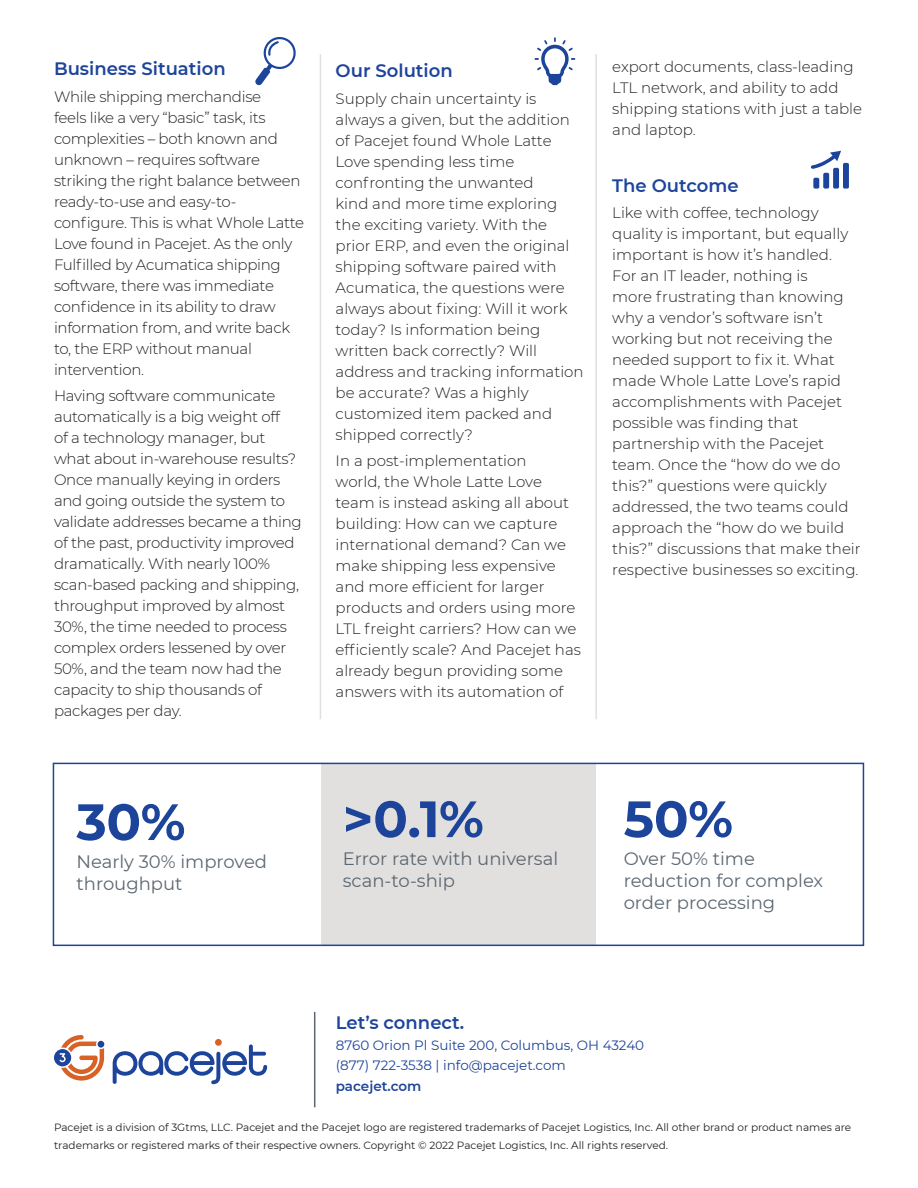
<style>
.page{position:relative;width:918px;height:1188px;background:#fff}
.page>*{position:absolute;margin:0;border:0;box-sizing:border-box;transform-origin:0 0}
.t1{font:700 51px "Montserrat";color:#1d449b}
.t2{font:18px/21.6px "Montserrat";color:#5c6771}
.t3{font:600 18px "Montserrat";color:#1d449b}
.t4{font:300 15px/21px "Montserrat";color:#231f20}
.t5{font:300 15px/21px "Montserrat";letter-spacing:-.02em;color:#231f20}
.t6{font:13.5px/19.5px "Montserrat";color:#1d449b}
.t7{font:600 13.5px "Montserrat";color:#1d449b}
.t8{font:10.5px/18px "Montserrat";color:#231f20}
</style>
<div class="page">
<hr style="left:314px;top:1012px;width:1px;height:95px;background:#5c6771">
<svg style="left:113px;top:1044px;width:154px;height:40px"></svg>
<div style="left:215px;top:1039px;width:7px;height:7px;background:#d86126;border-radius:50%"></div>
<svg style="left:54px;top:1035px;width:50px;height:46px"></svg>
<hr style="left:595px;top:54px;width:2px;height:665px;background:#e2e0df">
<hr style="left:320px;top:54px;width:1px;height:665px;background:#e2e0df">
<svg style="left:811px;top:150px;width:38px;height:39px"></svg>
<svg style="left:535px;top:37px;width:40px;height:48px"></svg>
<svg style="left:255px;top:37px;width:41px;height:48px"></svg>
<div style="left:321px;top:764px;width:275px;height:181px;background:#e2e0df"></div>
<div style="left:53px;top:763px;width:811px;height:183px;border:2px solid #1d449b"></div>
<p class="t3" style="left:54px;top:56px;width:173px">Business Situation</p>
<p class="t5" style="left:54px;top:86px;width:252px">While shipping merchandise<br>feels like a very “basic” task, its complexities – both known and unknown – requires software striking the right balance between ready-to-use and easy-to&shy;configure. This is what Whole Latte<br>Love found in Pacejet. As the only<br>Fulfilled by Acumatica shipping software, there was immediate confidence in its ability to draw information from, and write back to, the ERP without manual intervention.</p>
<p class="t5" style="left:54px;top:385px;width:249px">Having software communicate automatically is a big weight off<br>of a technology manager, but what about in-warehouse results?<br>Once manually keying in orders and going outside the system to validate addresses became a thing of the past, productivity improved dramatically. With nearly 100% scan-based packing and shipping, throughput improved by almost<br>30%, the time needed to process complex orders lessened by over<br>50%, and the team now had the capacity to ship thousands of packages per day.</p>
<p class="t3" style="left:336px;top:58px;width:119px">Our Solution</p>
<p class="t4" style="left:336px;top:87px;width:250px">Supply chain uncertainty is always a given, but the addition of Pacejet found Whole Latte<br>Love spending less time confronting the unwanted<br>kind and more time exploring the exciting variety. With the prior ERP, and even the original shipping software paired with<br>Acumatica, the questions were always about fixing: Will it work today? Is information being written back correctly? Will address and tracking information be accurate? Was a highly customized item packed and shipped correctly?</p>
<p class="t4" style="left:336px;top:450px;width:247px">In a post-implementation<br>world, the Whole Latte Love team is instead asking all about building: How can we capture international demand? Can we make shipping less expensive and more efficient for larger products and orders using more<br>LTL freight carriers? How can we efficiently scale? And Pacejet has already begun providing some answers with its automation of</p>
<p class="t4" style="left:612px;top:55px;width:251px">export documents, class-leading<br>LTL network, and ability to add shipping stations with just a table and laptop.</p>
<p class="t3" style="left:612px;top:172px;width:128px">The Outcome</p>
<p class="t4" style="left:612px;top:202px;width:250px">Like with coffee, technology quality is important, but equally important is how it’s handled.<br>For an IT leader, nothing is<br>more frustrating than knowing why a vendor’s software isn’t working but not receiving the needed support to fix it. What made Whole Latte Love’s rapid accomplishments with Pacejet possible was finding that partnership with the Pacejet team. Once the “how do we do this?” questions were quickly addressed, the two teams could approach the “how do we build this?” discussions that make their respective businesses so exciting.</p>
<p class="t1" style="left:77px;top:785px;width:110px">30%</p>
<p class="t2" style="left:77px;top:851px;width:192px">Nearly 30% improved throughput</p>
<p class="t1" style="left:343px;top:782px;width:142px">&gt;0.1%</p>
<p class="t2" style="left:343px;top:848px;width:217px">Error rate with universal scan-to-ship</p>
<p class="t1" style="left:624px;top:782px;width:111px">50%</p>
<p class="t2" style="left:624px;top:848px;width:201px">Over 50% time reduction for complex order processing</p>
<p class="t3" style="left:336px;top:1010px;width:130px">Let’s connect.</p>
<p class="t6" style="left:336px;top:1035px;width:310px">8760 Orion Pl Suite 200, Columbus, OH 43240 (877) 722-3538 | info@pacejet.com</p>
<p class="t7" style="left:336px;top:1076px;width:87px">pacejet.com</p>
<p class="t8" style="left:54px;top:1118px;width:799px">Pacejet is a division of 3Gtms, LLC. Pacejet and the Pacejet logo are registered trademarks of Pacejet Logistics, Inc. All other brand or product names are trademarks or registered marks of their respective owners. Copyright © 2022 Pacejet Logistics, Inc. All rights reserved.</p>
</div>
